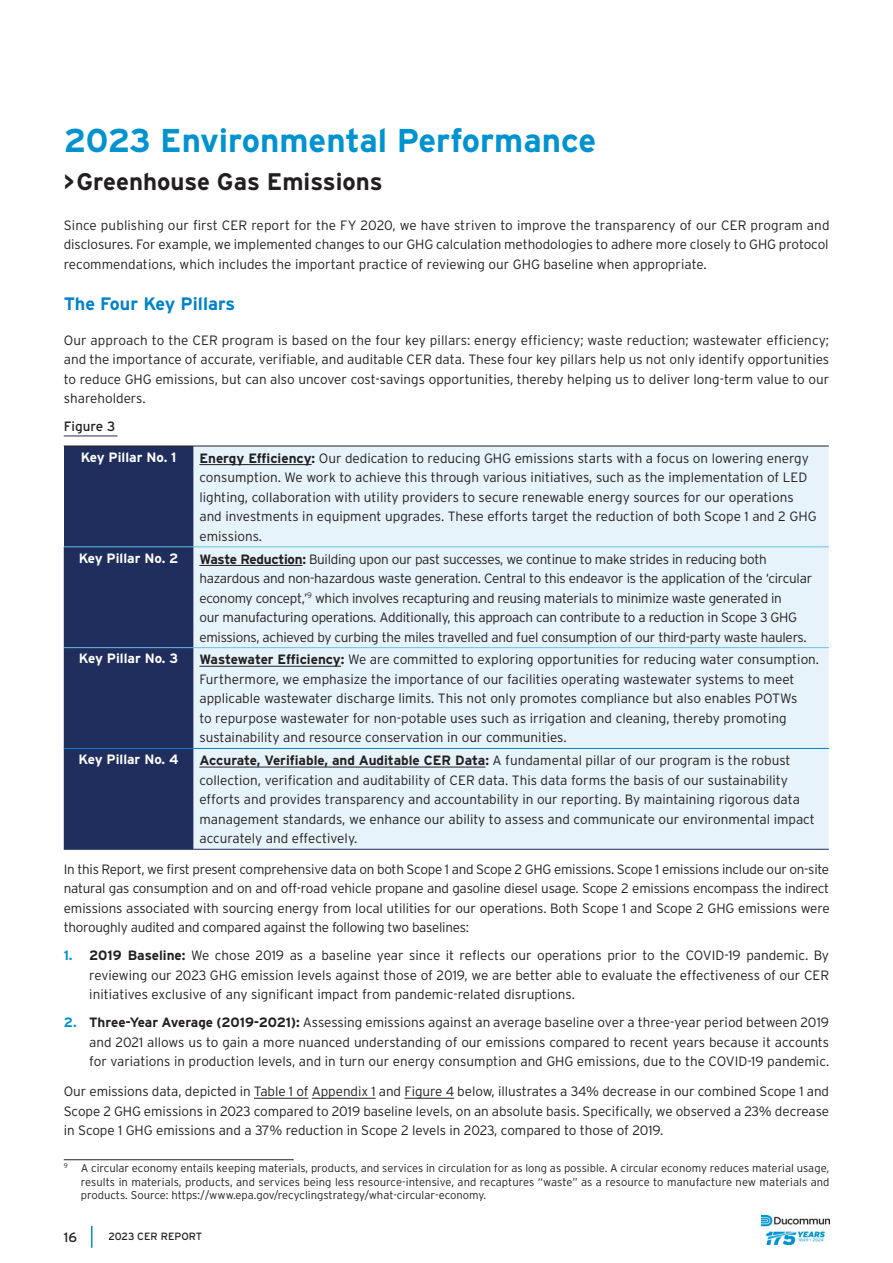
<style>
.page{position:relative;width:893px;height:1263px;background:#fff}
.page>*{position:absolute;margin:0;border:0;box-sizing:border-box;transform-origin:0 0}
.T2{font:700 33px "Interstate";color:#0093d0}
.t1{font:700 24px "Interstate";color:#231f20}
.T4{font:700 18px "Interstate";color:#0083ca}
.p_2COL{font:300 13.5px/19.5px "Interstate";color:#231f20;text-align:justify}
.p_2COL-2{font:300 13.5px/19.5px "Interstate";letter-spacing:-.02em;color:#231f20}
.p_2COL-3{font:700 13.5px "Interstate";color:#fff}
.GRAPH_TITTLE{font:13.5px "Interstate";color:#231f20}
.tab_renvoi{font:300 11.25px/13.5px "Interstate";color:#231f20;text-align:justify}
.t2{font:10.5px "Interstate";color:#231f20}
.s1{font-weight:700}
.s2{font-weight:700;color:#0093d0}
</style>
<div class="page">
<hr style="left:64px;top:436px;width:53px;height:1px;background:#1f2e5d">
<div style="left:64px;top:446px;width:129px;height:101px;background:#1f2e5d"></div>
<div style="left:193px;top:447px;width:636px;height:402px;background:#e6f3fa"></div>
<div style="left:64px;top:548px;width:129px;height:301px;background:#1f2e5d"></div>
<hr style="left:64px;top:446px;width:129px;height:1px;background:#231f20">
<hr style="left:193px;top:446px;width:636px;height:1px;background:#231f20">
<hr style="left:64px;top:849px;width:129px;height:1px;background:#1f2e5d">
<hr style="left:193px;top:849px;width:636px;height:1px;background:#1f2e5d">
<hr style="left:193px;top:748px;width:636px;height:1px;background:#0083ca">
<hr style="left:64px;top:748px;width:129px;height:1px;background:#0083ca">
<hr style="left:64px;top:547px;width:129px;height:1px;background:#6ac0e5">
<hr style="left:193px;top:547px;width:636px;height:1px;background:#6ac0e5">
<hr style="left:64px;top:647px;width:129px;height:1px;background:#6ac0e5">
<hr style="left:193px;top:647px;width:636px;height:1px;background:#6ac0e5">
<hr style="left:199px;top:464px;width:113px;height:1px;background:#231f20">
<hr style="left:199px;top:565px;width:103px;height:1px;background:#231f20">
<hr style="left:199px;top:666px;width:142px;height:1px;background:#231f20">
<hr style="left:199px;top:767px;width:286px;height:1px;background:#231f20">
<hr style="left:254px;top:1098px;width:54px;height:1px;background:#231f20">
<hr style="left:312px;top:1098px;width:64px;height:1px;background:#231f20">
<hr style="left:404px;top:1098px;width:50px;height:1px;background:#231f20">
<hr style="left:64px;top:1159px;width:230px;height:1px;background:#231f20">
<hr style="left:91px;top:1226px;width:2px;height:22px;background:#0093d0">
<img style="left:762px;top:1215px;width:68px;height:29px">
<p class="T2" style="left:64px;top:122px;width:534px">2023 Environmental Performance</p>
<p class="t1" style="left:64px;top:168px;width:321px">&gt;Greenhouse Gas Emissions</p>
<p class="p_2COL" style="left:64px;top:215px;width:767px">Since publishing our first CER report for the FY 2020, we have striven to improve the transparency of our CER program and disclosures. For example, we implemented changes to our GHG calculation methodologies to adhere more closely to GHG protocol recommendations, which includes the important practice of reviewing our GHG baseline when appropriate.</p>
<p class="T4" style="left:64px;top:294px;width:173px">The Four Key Pillars</p>
<p class="p_2COL" style="left:64px;top:330px;width:767px">Our approach to the CER program is based on the four key pillars: energy efficiency; waste reduction; wastewater efficiency; and the importance of accurate, verifiable, and auditable CER data. These four key pillars help us not only identify opportunities to reduce GHG emissions, but can also uncover cost-savings opportunities, thereby helping us to deliver long-term value to our shareholders.</p>
<p class="GRAPH_TITTLE" style="left:64px;top:419px;width:53px">Figure 3</p>
<p class="p_2COL-3" style="left:81px;top:450px;width:97px">Key Pillar No. 1</p>
<p class="p_2COL" style="left:199px;top:448px;width:619px;text-align:left"><span class="s1">Energy Efficiency:</span> Our dedication to reducing GHG emissions starts with a focus on lowering energy consumption. We work to achieve this through various initiatives, such as the implementation of LED lighting, collaboration with utility providers to secure renewable energy sources for our operations and investments in equipment upgrades. These efforts target the reduction of both Scope 1 and 2 GHG emissions.</p>
<p class="p_2COL-3" style="left:79px;top:550px;width:101px">Key Pillar No. 2</p>
<p class="p_2COL-2" style="left:199px;top:549px;width:614px"><span class="s1">Waste Reduction:</span> Building upon our past successes, we continue to make strides in reducing both hazardous and non-hazardous waste generation. Central to this endeavor is the application of the ‘circular economy concept,’<sup>9</sup> which involves recapturing and reusing materials to minimize waste generated in<br>our manufacturing operations. Additionally, this approach can contribute to a reduction in Scope 3 GHG emissions, achieved by curbing the miles travelled and fuel consumption of our third-party waste haulers.</p>
<p class="p_2COL-3" style="left:79px;top:651px;width:101px">Key Pillar No. 3</p>
<p class="p_2COL" style="left:199px;top:650px;width:621px;text-align:left"><span class="s1">Wastewater Efficiency:</span> We are committed to exploring opportunities for reducing water consumption.<br>Furthermore, we emphasize the importance of our facilities operating wastewater systems to meet applicable wastewater discharge limits. This not only promotes compliance but also enables POTWs<br>to repurpose wastewater for non-potable uses such as irrigation and cleaning, thereby promoting sustainability and resource conservation in our communities.</p>
<p class="p_2COL-3" style="left:79px;top:752px;width:101px">Key Pillar No. 4</p>
<p class="p_2COL" style="left:199px;top:751px;width:617px;text-align:left"><span class="s1">Accurate, Verifiable, and Auditable CER Data:</span> A fundamental pillar of our program is the robust collection, verification and auditability of CER data. This data forms the basis of our sustainability efforts and provides transparency and accountability in our reporting. By maintaining rigorous data management standards, we enhance our ability to assess and communicate our environmental impact accurately and effectively.</p>
<p class="p_2COL" style="left:64px;top:859px;width:767px">In this Report, we first present comprehensive data on both Scope 1 and Scope 2 GHG emissions. Scope 1 emissions include our on-site natural gas consumption and on and off-road vehicle propane and gasoline diesel usage. Scope 2 emissions encompass the indirect emissions associated with sourcing energy from local utilities for our operations. Both Scope 1 and Scope 2 GHG emissions were thoroughly audited and compared against the following two baselines:</p>
<p class="p_2COL" style="left:89px;top:946px;width:741px;text-indent:-26px"><span class="s2">1.</span> <span class="s1">2019 Baseline:</span> We chose 2019 as a baseline year since it reflects our operations prior to the COVID-19 pandemic. By reviewing our 2023 GHG emission levels against those of 2019, we are better able to evaluate the effectiveness of our CER initiatives exclusive of any significant impact from pandemic-related disruptions.</p>
<p class="p_2COL" style="left:89px;top:1013px;width:741px;text-indent:-26px"><span class="s2">2.</span> <span class="s1">Three-Year Average (2019-2021):</span> Assessing emissions against an average baseline over a three-year period between 2019 and 2021 allows us to gain a more nuanced understanding of our emissions compared to recent years because it accounts for variations in production levels, and in turn our energy consumption and GHG emissions, due to the COVID-19 pandemic.</p>
<p class="p_2COL" style="left:64px;top:1082px;width:767px">Our emissions data, depicted in Table 1 of Appendix 1 and Figure 4 below, illustrates a 34% decrease in our combined Scope 1 and Scope 2 GHG emissions in 2023 compared to 2019 baseline levels, on an absolute basis. Specifically, we observed a 23% decrease in Scope 1 GHG emissions and a 37% reduction in Scope 2 levels in 2023, compared to those of 2019.</p>
<p class="tab_renvoi" style="left:81px;top:1161px;width:750px;text-indent:-17px"><sup>9</sup> A circular economy entails keeping materials, products, and services in circulation for as long as possible. A circular economy reduces material usage, results in materials, products, and services being less resource-intensive, and recaptures “waste” as a resource to manufacture new materials and products. Source: https://www.epa.gov/recyclingstrategy/what-circular-economy.</p>
<p class="GRAPH_TITTLE" style="left:64px;top:1229px;width:15px">16</p>
<p class="t2" style="left:108px;top:1230px;width:95px">2023 CER REPORT</p>
</div>
